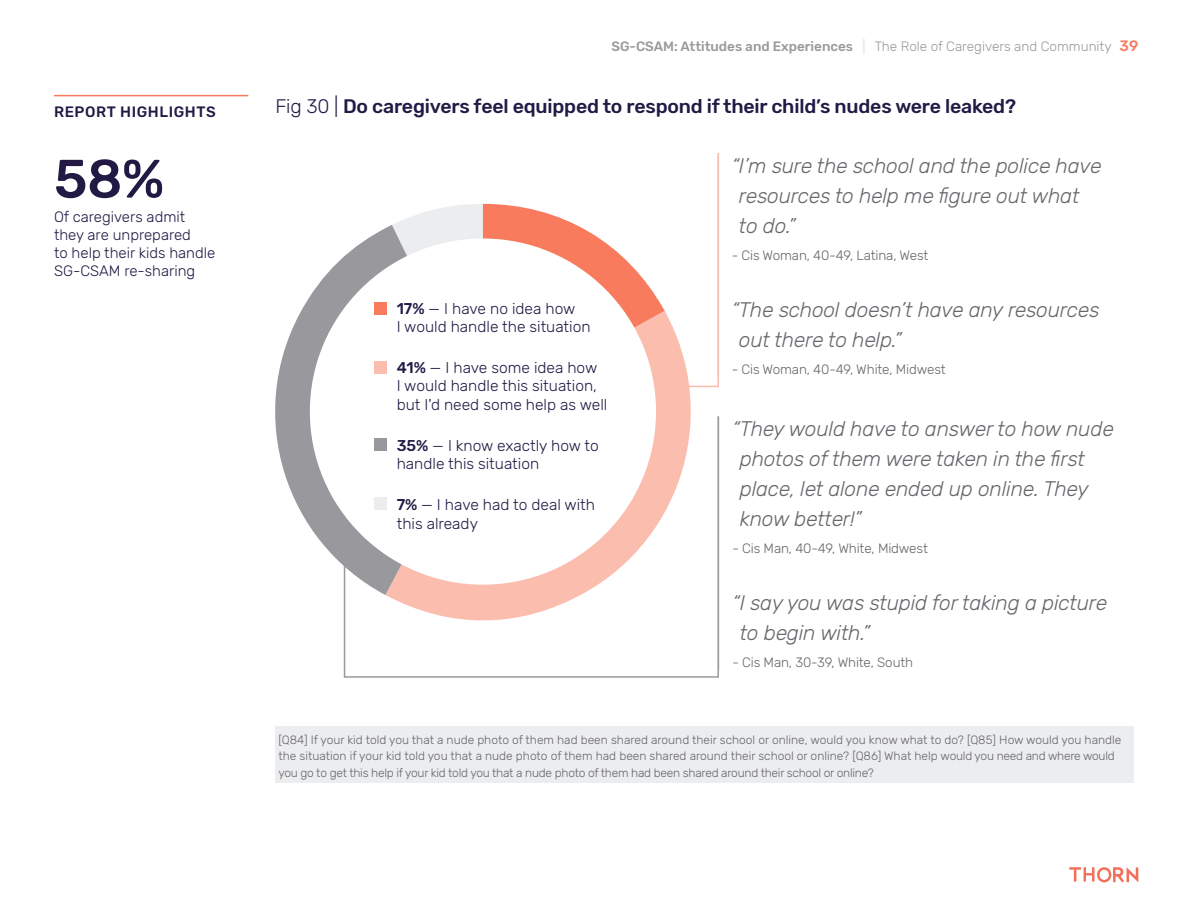
<style>
.page{position:relative;width:1188px;height:918px;background:#fff}
.page>*{position:absolute;margin:0;border:0;box-sizing:border-box;transform-origin:0 0}
.STAT___Big_Numbers{font:500 54px "Rubik";color:#221a45}
.t1{font:italic 300 21px/30px "Rubik";letter-spacing:-.01em;color:#66666c}
.H4__no_stroke{font:500 19.5px "Rubik";letter-spacing:-.01em;color:#221a45}
.t2{font:300 15.6px/18.8px "Rubik";color:#221a45}
.STAT___Small_copy{font:300 15px/18px "Rubik";color:#221a45}
.STAT___Highlight_tit{font:500 15px "Rubik";letter-spacing:.04em;color:#221a45}
.t3{font:300 13.5px "Rubik";letter-spacing:-.01em;color:#66666c}
.t4{font:500 13.5px "Rubik";color:#99999d}
.footnote__at_bottom{font:300 12px/16.5px "Rubik";color:#66666c}
.s1{font-weight:700;color:#ecedef}
.s2{font-weight:300}
.s3{font-size:15px;color:#f87b5e}
.s4{font-weight:500}
</style>
<div class="page">
<svg style="left:1069px;top:867px;width:69px;height:15px"></svg>
<div style="left:275px;top:727px;width:859px;height:56px;background:#ecedef"></div>
<svg style="left:275px;top:225px;width:117px;height:340px;fill:#99999d"></svg>
<div style="left:310px;top:239px;width:346px;height:346px;background:#fff;border-radius:50%"></div>
<div style="left:374px;top:362px;width:12px;height:12px;background:#fbbdae"></div>
<div style="left:374px;top:303px;width:12px;height:12px;background:#f87b5e"></div>
<svg style="left:392px;top:153px;width:327px;height:259px"></svg>
<svg style="left:343px;top:415px;width:377px;height:263px"></svg>
<hr style="left:54px;top:95px;width:194px;height:1px;background:#f87b5e">
<p class="STAT___Highlight_tit" style="left:54px;top:103px;width:163px">REPORT HIGHLIGHTS</p>
<p class="STAT___Big_Numbers" style="left:54px;top:148px;width:112px">58%</p>
<p class="STAT___Small_copy" style="left:54px;top:209px;width:163px">Of caregivers admit they are unprepared<br>to help their kids handle<br>SG-CSAM re-sharing</p>
<p class="t4" style="left:611px;top:38px;width:528px">SG-CSAM: Attitudes and Experiences <span class="s1">|</span> <span class="s2">The Role of Caregivers and Community</span> <span class="s3">39</span></p>
<p class="H4__no_stroke" style="left:275px;top:95px;width:742px"><span class="s2">Fig 30 |</span> Do caregivers feel equipped to respond if their child’s nudes were leaked?</p>
<p class="t2" style="left:397px;top:299px;width:195px"><span class="s4">17%</span> — I have no idea how<br>I would handle the situation</p>
<p class="t2" style="left:397px;top:358px;width:212px"><span class="s4">41%</span> — I have some idea how<br>I would handle this situation, but I'd need some help as well</p>
<p class="t2" style="left:397px;top:436px;width:204px"><span class="s4">35%</span> — I know exactly how to handle this situation</p>
<p class="t2" style="left:397px;top:496px;width:200px"><span class="s4">7%</span> — I have had to deal with this already</p>
<p class="t1" style="left:739px;top:151px;width:364px;text-indent:-7px">“I’m sure the school and the police have resources to help me figure out what to do.”</p>
<p class="t3" style="left:732px;top:247px;width:198px">- Cis Woman, 40-49, Latina, West</p>
<p class="t1" style="left:739px;top:295px;width:362px;text-indent:-7px">“The school doesn’t have any resources out there to help.”</p>
<p class="t3" style="left:732px;top:361px;width:216px">- Cis Woman, 40-49, White, Midwest</p>
<p class="t1" style="left:740px;top:414px;width:376px;text-indent:-7px">“They would have to answer to how nude photos of them were taken in the first place, let alone ended up online. They know better!”</p>
<p class="t3" style="left:732px;top:541px;width:197px">- Cis Man, 40-49, White, Midwest</p>
<p class="t1" style="left:740px;top:588px;width:369px;text-indent:-7px">“I say you was stupid for taking a picture to begin with.”</p>
<p class="t3" style="left:732px;top:655px;width:182px">- Cis Man, 30-39, White, South</p>
<p class="footnote__at_bottom" style="left:278px;top:732px;width:844px">[Q84] If your kid told you that a nude photo of them had been shared around their school or online, would you know what to do? [Q85] How would you handle the situation if your kid told you that a nude photo of them had been shared around their school or online? [Q86] What help would you need and where would you go to get this help if your kid told you that a nude photo of them had been shared around their school or online?</p>
</div>
